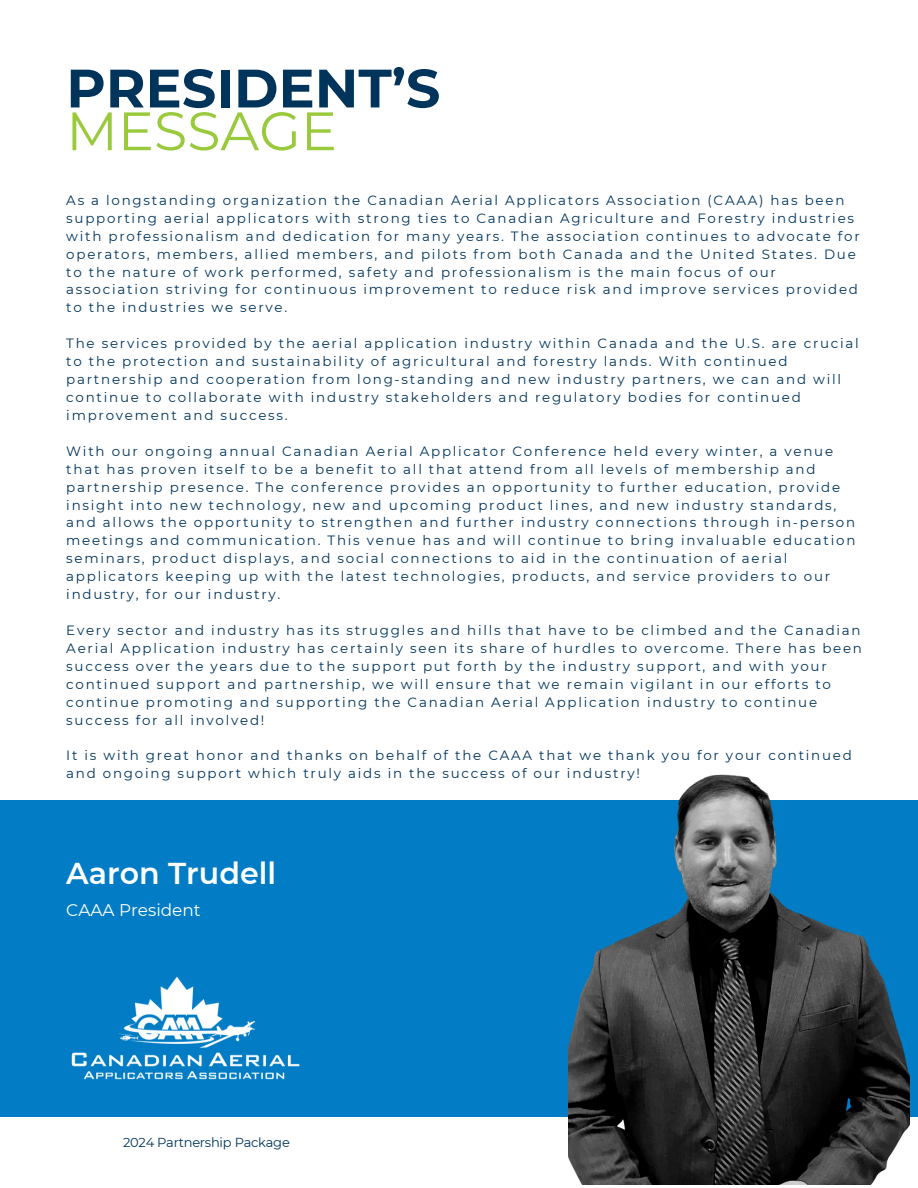
<style>
.page{position:relative;width:918px;height:1188px;background:#fff}
.page>*{position:absolute;margin:0;border:0;box-sizing:border-box;transform-origin:0 0}
.t1{font:700 54px/42.8px "Montserrat";color:#00345b}
.t2{font:600 30.15px "Montserrat";color:#fff}
.t3{font:16.8px "Montserrat";color:#fff}
.t4{font:13.5px/17.9px "Montserrat";letter-spacing:.13em;color:#00345b}
.t5{font:13.05px "Montserrat";letter-spacing:-.02em;color:#00345b}
.s1{font-weight:400;color:#99ca3c}
</style>
<div class="page">
<div style="left:0;top:801px;width:918px;height:316px;background:#027dc5"></div>
<img style="left:568px;top:774px;width:341px;height:411px">
<img style="left:71px;top:976px;width:229px;height:104px">
<p class="t1" style="left:66px;top:67px;width:376px">PRESIDENT’S<br><span class="s1">MESSAGE</span></p>
<p class="t4" style="left:66px;top:191px;width:795px">As a longstanding organization the Canadian Aerial Applicators Association (CAAA) has been supporting aerial applicators with strong ties to Canadian Agriculture and Forestry industries with professionalism and dedication for many years. The association continues to advocate for operators, members, allied members, and pilots from both Canada and the United States. Due to the nature of work performed, safety and professionalism is the main focus of our association striving for continuous improvement to reduce risk and improve services provided to the industries we serve.</p>
<p class="t4" style="left:66px;top:334px;width:794px">The services provided by the aerial application industry within Canada and the U.S. are crucial to the protection and sustainability of agricultural and forestry lands. With continued partnership and cooperation from long-standing and new industry partners, we can and will continue to collaborate with industry stakeholders and regulatory bodies for continued improvement and success.</p>
<p class="t4" style="left:66px;top:442px;width:791px">With our ongoing annual Canadian Aerial Applicator Conference held every winter, a venue that has proven itself to be a benefit to all that attend from all levels of membership and partnership presence. The conference provides an opportunity to further education, provide insight into new technology, new and upcoming product lines, and new industry standards, and allows the opportunity to strengthen and further industry connections through in-person meetings and communication. This venue has and will continue to bring invaluable education seminars, product displays, and social connections to aid in the continuation of aerial applicators keeping up with the latest technologies, products, and service providers to our industry, for our industry.</p>
<p class="t4" style="left:66px;top:621px;width:797px">Every sector and industry has its struggles and hills that have to be climbed and the Canadian Aerial Application industry has certainly seen its share of hurdles to overcome. There has been success over the years due to the support put forth by the industry support, and with your continued support and partnership, we will ensure that we remain vigilant in our efforts to continue promoting and supporting the Canadian Aerial Application industry to continue success for all involved!</p>
<p class="t4" style="left:66px;top:747px;width:787px">It is with great honor and thanks on behalf of the CAAA that we thank you for your continued and ongoing support which truly aids in the success of our industry!</p>
<p class="t2" style="left:66px;top:855px;width:211px">Aaron Trudell</p>
<p class="t3" style="left:66px;top:900px;width:136px">CAAA President</p>
<p class="t5" style="left:123px;top:1135px;width:168px">2024 Partnership Package</p>
</div>
